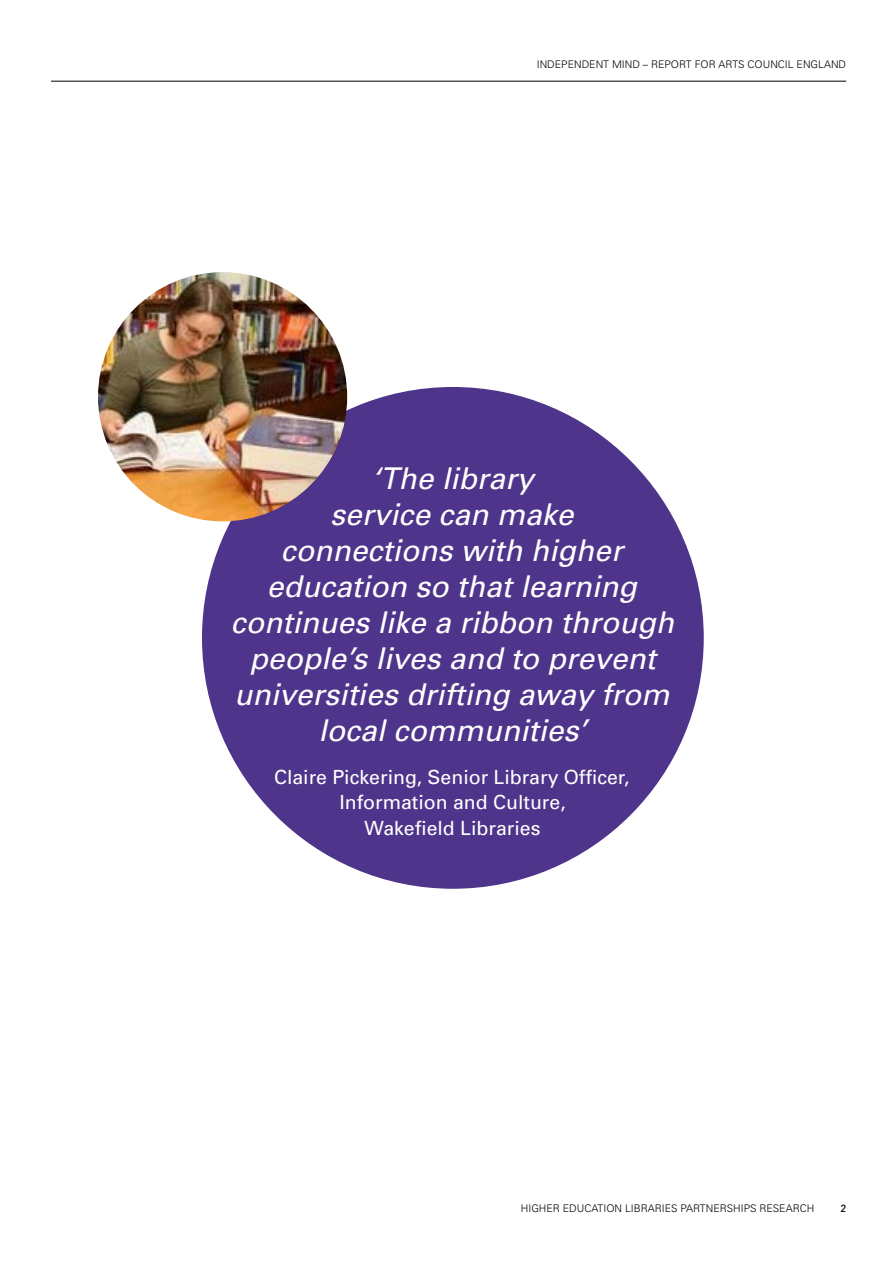
<style>
.page{position:relative;width:893px;height:1263px;background:#fff}
.page>*{position:absolute;margin:0;border:0;box-sizing:border-box;transform-origin:0 0}
.t1{font:italic 30px/36px "Univers";color:#fff;text-align:center}
.t2{font:19.5px/25.5px "Univers";color:#fff;text-align:center}
.t3{font:300 10.5px "Univers";color:#000}
.t4{font:10.5px "Univers";color:#000}
</style>
<div class="page">
<hr style="left:51px;top:81px;width:795px;height:1px;background:#000">
<div style="left:202px;top:387px;width:502px;height:502px;background:#4e358b;border-radius:50%"></div>
<img style="left:98px;top:272px;width:249px;height:249px;border-radius:125px">
<p class="t3" style="left:537px;top:58px;width:311px">INDEPENDENT MIND – REPORT FOR ARTS COUNCIL ENGLAND</p>
<p class="t1" style="left:231px;top:460px;width:445px">‘The library<br>service can make<br>connections with higher education so that learning continues like a ribbon through people’s lives and to prevent universities drifting away from local communities’</p>
<p class="t2" style="left:274px;top:764px;width:357px">Claire Pickering, Senior Library Officer,<br>Information and Culture,<br>Wakefield Libraries</p>
<p class="t3" style="left:521px;top:1202px;width:295px">HIGHER EDUCATION LIBRARIES PARTNERSHIPS RESEARCH</p>
<p class="t4" style="left:840px;top:1202px;width:7px">2</p>
</div>
